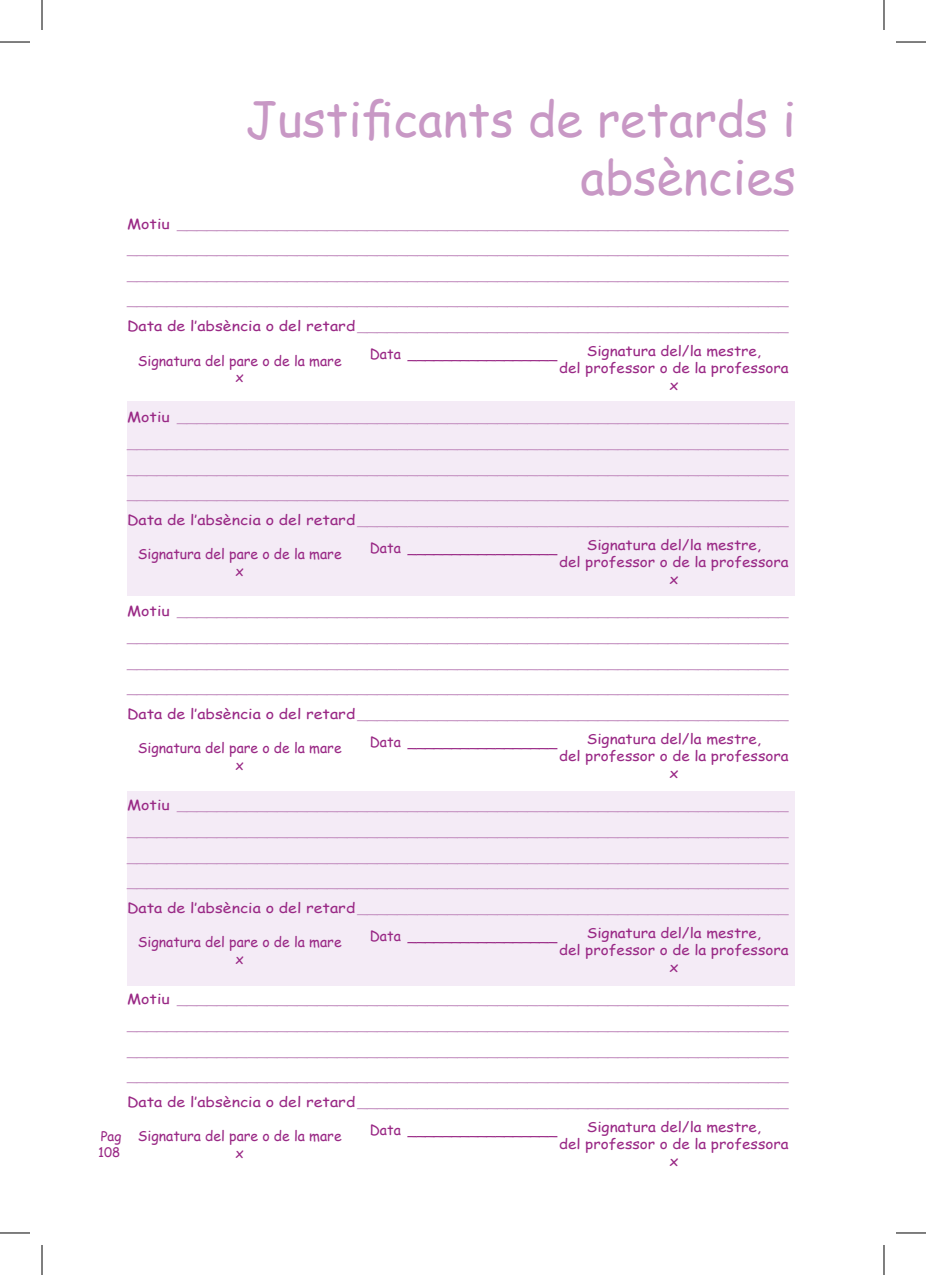
<style>
.page{position:relative;width:926px;height:1275px;background:#fff}
.page>*{position:absolute;margin:0;border:0;box-sizing:border-box;transform-origin:0 0}
.T-mes{font:48px "Comic Sans MS";color:#c898c5}
.t1{font:14px "Comic Sans MS";color:#c898c5;scale:1.14 1}
.t2{font:14px "Comic Sans MS";color:#992885;scale:1.09 1}
.t3{font:14px "Comic Sans MS";color:#992885}
.t4{font:13.2px/15.8px "Comic Sans MS";color:#992885}
.s1{color:#992885}
</style>
<div class="page">
<div style="left:127px;top:401px;width:667px;height:195px;background:#f4ebf6"></div>
<div style="left:127px;top:791px;width:667px;height:194px;background:#f4ebf6"></div>
<hr style="left:0;top:42px;width:30px;height:1px;background:#000">
<hr style="left:896px;top:42px;width:30px;height:1px;background:#000">
<hr style="left:0;top:1232px;width:30px;height:1px;background:#000">
<hr style="left:896px;top:1232px;width:30px;height:1px;background:#000">
<hr style="left:42px;top:0;width:1px;height:30px;background:#000">
<hr style="left:42px;top:1245px;width:1px;height:30px;background:#000">
<hr style="left:884px;top:0;width:1px;height:30px;background:#000">
<hr style="left:884px;top:1245px;width:1px;height:30px;background:#000">
<p class="T-mes" style="left:246px;top:84px;width:552px">Justificants de retards i</p>
<p class="T-mes" style="left:580px;top:142px;width:217px">absències</p>
<p class="t1" style="left:127px;top:213px;width:582px"><span class="s1">Motiu</span> _____________________________________________________________</p>
<p class="t1" style="left:127px;top:239px;width:582px">__________________________________________________________________</p>
<p class="t1" style="left:127px;top:264px;width:582px">__________________________________________________________________</p>
<p class="t1" style="left:127px;top:290px;width:582px">__________________________________________________________________</p>
<p class="t1" style="left:127px;top:316px;width:582px"><span class="s1">Data de l’absència o del retard</span>___________________________________________</p>
<p class="t3" style="left:370px;top:344px;width:189px">Data _________________</p>
<p class="t2" style="left:587px;top:341px;width:162px">Signatura del/la mestre,</p>
<p class="t2" style="left:559px;top:357px;width:212px">del professor o de la professora</p>
<p class="t2" style="left:669px;top:374px;width:10px">x</p>
<p class="t1" style="left:127px;top:407px;width:582px"><span class="s1">Motiu</span> _____________________________________________________________</p>
<p class="t1" style="left:127px;top:433px;width:582px">__________________________________________________________________</p>
<p class="t1" style="left:127px;top:458px;width:582px">__________________________________________________________________</p>
<p class="t1" style="left:127px;top:484px;width:582px">__________________________________________________________________</p>
<p class="t1" style="left:127px;top:509px;width:582px"><span class="s1">Data de l’absència o del retard</span>___________________________________________</p>
<p class="t3" style="left:370px;top:537px;width:189px">Data _________________</p>
<p class="t3" style="left:138px;top:350px;width:205px">Signatura del pare o de la mare</p>
<p class="t3" style="left:236px;top:367px;width:10px">x</p>
<p class="t2" style="left:587px;top:534px;width:162px">Signatura del/la mestre,</p>
<p class="t2" style="left:559px;top:551px;width:212px">del professor o de la professora</p>
<p class="t2" style="left:669px;top:568px;width:10px">x</p>
<p class="t1" style="left:127px;top:601px;width:582px"><span class="s1">Motiu</span> _____________________________________________________________</p>
<p class="t1" style="left:127px;top:626px;width:582px">__________________________________________________________________</p>
<p class="t1" style="left:127px;top:652px;width:582px">__________________________________________________________________</p>
<p class="t1" style="left:127px;top:678px;width:582px">__________________________________________________________________</p>
<p class="t1" style="left:127px;top:703px;width:582px"><span class="s1">Data de l’absència o del retard</span>___________________________________________</p>
<p class="t3" style="left:370px;top:731px;width:189px">Data _________________</p>
<p class="t3" style="left:138px;top:544px;width:205px">Signatura del pare o de la mare</p>
<p class="t3" style="left:236px;top:561px;width:10px">x</p>
<p class="t2" style="left:587px;top:728px;width:162px">Signatura del/la mestre,</p>
<p class="t2" style="left:559px;top:745px;width:212px">del professor o de la professora</p>
<p class="t2" style="left:669px;top:762px;width:10px">x</p>
<p class="t1" style="left:127px;top:795px;width:582px"><span class="s1">Motiu</span> _____________________________________________________________</p>
<p class="t1" style="left:127px;top:820px;width:582px">__________________________________________________________________</p>
<p class="t1" style="left:127px;top:846px;width:582px">__________________________________________________________________</p>
<p class="t1" style="left:127px;top:872px;width:582px">__________________________________________________________________</p>
<p class="t1" style="left:127px;top:897px;width:582px"><span class="s1">Data de l’absència o del retard</span>___________________________________________</p>
<p class="t3" style="left:370px;top:925px;width:189px">Data _________________</p>
<p class="t3" style="left:138px;top:738px;width:205px">Signatura del pare o de la mare</p>
<p class="t3" style="left:236px;top:755px;width:10px">x</p>
<p class="t2" style="left:587px;top:922px;width:162px">Signatura del/la mestre,</p>
<p class="t2" style="left:559px;top:939px;width:212px">del professor o de la professora</p>
<p class="t2" style="left:669px;top:956px;width:10px">x</p>
<p class="t1" style="left:127px;top:989px;width:582px"><span class="s1">Motiu</span> _____________________________________________________________</p>
<p class="t1" style="left:127px;top:1014px;width:582px">__________________________________________________________________</p>
<p class="t1" style="left:127px;top:1040px;width:582px">__________________________________________________________________</p>
<p class="t1" style="left:127px;top:1065px;width:582px">__________________________________________________________________</p>
<p class="t1" style="left:127px;top:1091px;width:582px"><span class="s1">Data de l’absència o del retard</span>___________________________________________</p>
<p class="t3" style="left:370px;top:1119px;width:189px">Data _________________</p>
<p class="t3" style="left:138px;top:932px;width:205px">Signatura del pare o de la mare</p>
<p class="t3" style="left:236px;top:948px;width:10px">x</p>
<p class="t2" style="left:587px;top:1116px;width:162px">Signatura del/la mestre,</p>
<p class="t2" style="left:559px;top:1133px;width:212px">del professor o de la professora</p>
<p class="t2" style="left:669px;top:1150px;width:10px">x</p>
<p class="t3" style="left:138px;top:1126px;width:205px">Signatura del pare o de la mare</p>
<p class="t3" style="left:236px;top:1142px;width:10px">x</p>
<p class="t4" style="left:98px;top:1128px;width:25px">Pag<br>108</p>
</div>
